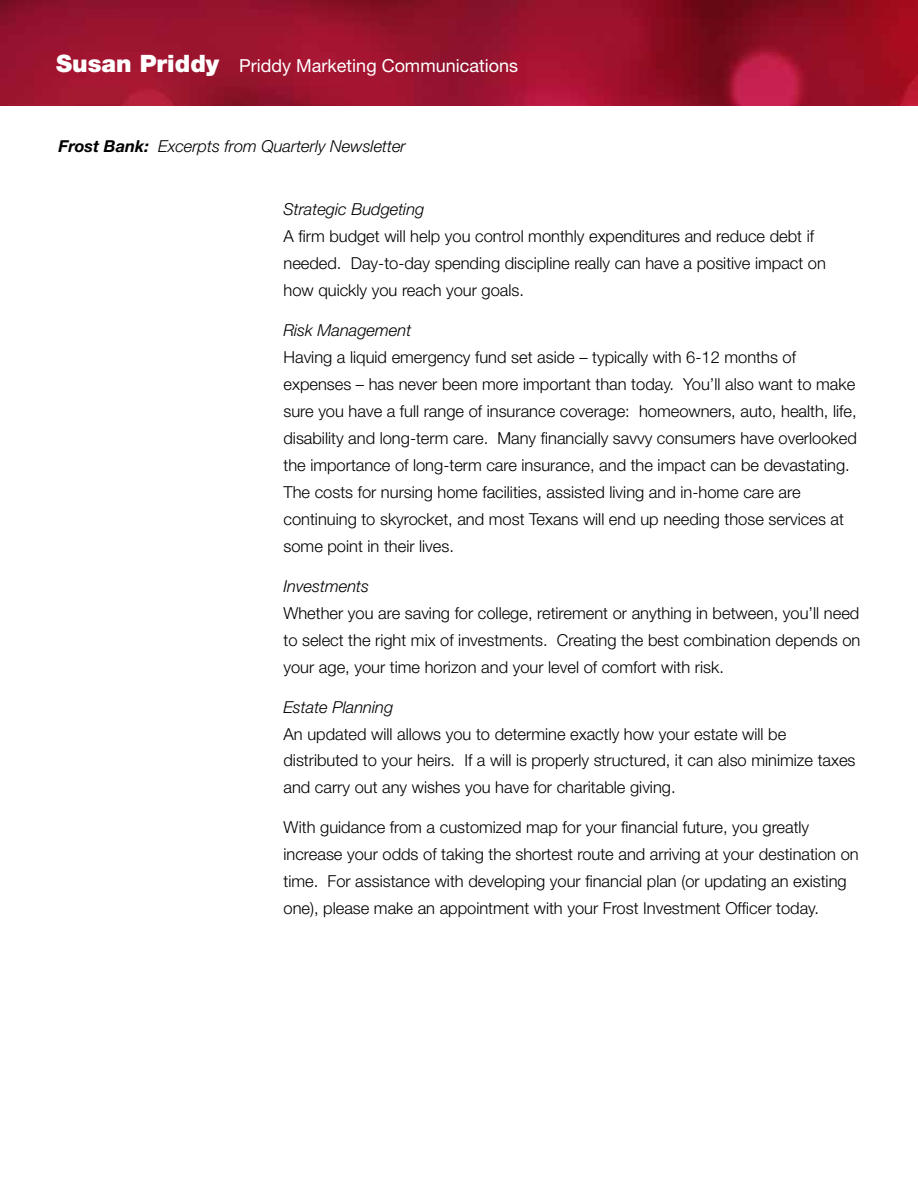
<style>
.page{position:relative;width:918px;height:1188px;background:#fff}
.page>*{position:absolute;margin:0;border:0;box-sizing:border-box;transform-origin:0 0}
.t1{font:18px "Helvetica Neue";color:#fff}
.t2{font:300 16.5px/27px "Helvetica Neue";color:#000}
.t3{font:italic 300 16.5px "Helvetica Neue";color:#000}
.s1{font-weight:900;font-size:24px}
.s2{font-weight:700}
</style>
<div class="page">
<img style="left:0;top:0;width:918px;height:106px">
<p class="t1" style="left:56px;top:55px;width:463px"><span class="s1">Susan Priddy</span> Priddy Marketing Communications</p>
<p class="t3" style="left:59px;top:136px;width:349px"><span class="s2">Frost Bank:</span> Excerpts from Quarterly Newsletter</p>
<p class="t3" style="left:284px;top:199px;width:142px">Strategic Budgeting</p>
<p class="t2" style="left:284px;top:222px;width:544px">A firm budget will help you control monthly expenditures and reduce debt if needed. Day-to-day spending discipline really can have a positive impact on how quickly you reach your goals.</p>
<p class="t3" style="left:284px;top:320px;width:129px">Risk Management</p>
<p class="t2" style="left:284px;top:343px;width:575px">Having a liquid emergency fund set aside – typically with 6-12 months of expenses – has never been more important than today. You’ll also want to make sure you have a full range of insurance coverage: homeowners, auto, health, life, disability and long-term care. Many financially savvy consumers have overlooked the importance of long-term care insurance, and the impact can be devastating.<br>The costs for nursing home facilities, assisted living and in-home care are continuing to skyrocket, and most Texans will end up needing those services at some point in their lives.</p>
<p class="t3" style="left:284px;top:576px;width:87px">Investments</p>
<p class="t2" style="left:284px;top:599px;width:578px;text-align:justify">Whether you are saving for college, retirement or anything in between, you’ll need to select the right mix of investments. Creating the best combination depends on your age, your time horizon and your level of comfort with risk.</p>
<p class="t3" style="left:284px;top:697px;width:111px">Estate Planning</p>
<p class="t2" style="left:284px;top:720px;width:574px">An updated will allows you to determine exactly how your estate will be distributed to your heirs. If a will is properly structured, it can also minimize taxes and carry out any wishes you have for charitable giving.</p>
<p class="t2" style="left:284px;top:814px;width:577px">With guidance from a customized map for your financial future, you greatly increase your odds of taking the shortest route and arriving at your destination on time. For assistance with developing your financial plan (or updating an existing one), please make an appointment with your Frost Investment Officer today.</p>
</div>
